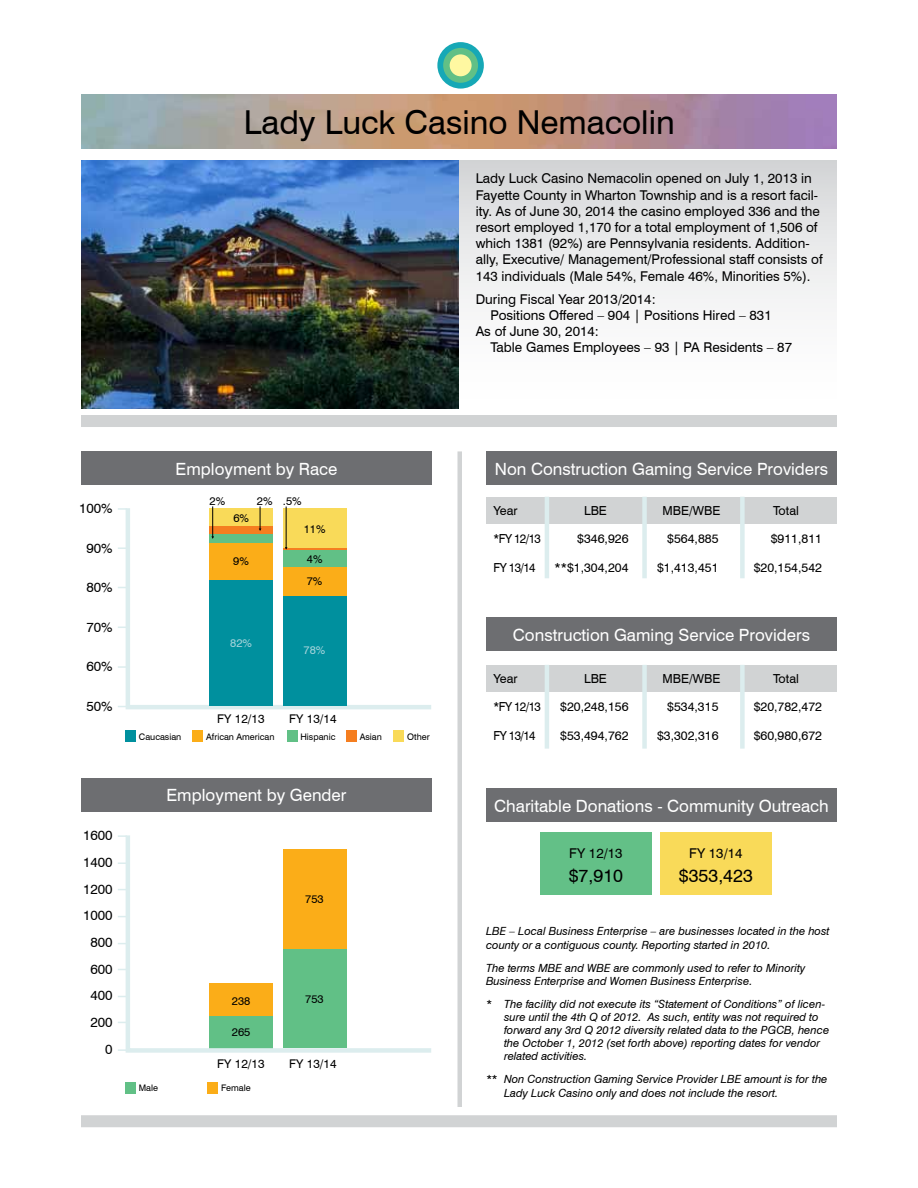
<style>
.page{position:relative;width:918px;height:1188px;background:#fff}
.page>*{position:absolute;margin:0;border:0;box-sizing:border-box;transform-origin:0 0}
.t1{font:33px "Swiss 721 BT";color:#000}
.t2{font:18px "Swiss 721 BT";color:#000}
.t3{font:16.8px "Swiss 721 BT";color:#fff}
.t4{font:13.5px/26.7px "Swiss 721 BT";color:#000}
.t5{font:12.45px "Swiss 721 BT";color:#000}
.t6{font:12.45px "Swiss 721 BT";color:#000;scale:.94 1}
.t7{font:12px "Swiss 721 BT";color:#000}
.t8{font:italic 11.25px/13.2px "Swiss 721 BT";color:#000}
.t9{font:11.25px/22.2px "Swiss 721 BT";color:#000}
.t10{font:11.25px "Swiss 721 BT";color:#a4d3da}
.t11{font:9px "Swiss 721 BT";color:#000}
</style>
<div class="page">
<img style="left:81px;top:94px;width:756px;height:54px">
<div style="left:459px;top:161px;width:378px;height:261px;background:linear-gradient(to bottom,#d8d9db,#fff)"></div>
<hr style="left:458px;top:451px;width:4px;height:656px;background:#d1d3d4">
<div style="left:81px;top:1115px;width:756px;height:12px;background:#d1d3d4"></div>
<img style="left:81px;top:161px;width:378px;height:247px">
<div style="left:486px;top:789px;width:351px;height:33px;background:#6d6e71"></div>
<div style="left:81px;top:778px;width:351px;height:34px;background:#6d6e71"></div>
<svg style="left:123px;top:835px;width:308px;height:218px"></svg>
<svg style="left:123px;top:506px;width:308px;height:204px"></svg>
<div style="left:81px;top:451px;width:351px;height:34px;background:#6d6e71"></div>
<svg style="left:118px;top:508px;width:9px;height:2px"></svg>
<svg style="left:118px;top:547px;width:9px;height:2px"></svg>
<svg style="left:118px;top:666px;width:9px;height:2px"></svg>
<div style="left:210px;top:509px;width:63px;height:17px;background:#f9da59"></div>
<div style="left:283px;top:509px;width:63px;height:40px;background:#f9da59"></div>
<div style="left:210px;top:526px;width:63px;height:9px;background:#f57e20"></div>
<svg style="left:283px;top:549px;width:63px;height:2px"></svg>
<div style="left:210px;top:579px;width:63px;height:126px;background:#00909e"></div>
<div style="left:283px;top:595px;width:63px;height:110px;background:#00909e"></div>
<div style="left:210px;top:535px;width:63px;height:8px;background:#61c086"></div>
<div style="left:283px;top:551px;width:63px;height:16px;background:#61c086"></div>
<div style="left:210px;top:543px;width:63px;height:36px;background:#fbad18"></div>
<div style="left:283px;top:567px;width:63px;height:28px;background:#fbad18"></div>
<hr style="left:212px;top:506px;width:1px;height:31px;background:#000">
<hr style="left:286px;top:507px;width:1px;height:42px;background:#000">
<svg style="left:259px;top:506px;width:2px;height:25px"></svg>
<div style="left:486px;top:665px;width:351px;height:27px;background:#d1d3d4"></div>
<div style="left:486px;top:497px;width:351px;height:27px;background:#d1d3d4"></div>
<div style="left:486px;top:618px;width:351px;height:33px;background:#6d6e71"></div>
<div style="left:486px;top:451px;width:351px;height:34px;background:#6d6e71"></div>
<hr style="left:545px;top:497px;width:4px;height:81px;background:#dcedee">
<div style="left:642px;top:497px;width:5px;height:81px;background:#dcedee"></div>
<div style="left:740px;top:497px;width:5px;height:81px;background:#dcedee"></div>
<hr style="left:545px;top:665px;width:4px;height:84px;background:#dcedee">
<div style="left:642px;top:665px;width:5px;height:84px;background:#dcedee"></div>
<div style="left:740px;top:665px;width:5px;height:84px;background:#dcedee"></div>
<div style="left:81px;top:415px;width:756px;height:12px;background:#d1d3d4"></div>
<div style="left:125px;top:1082px;width:11px;height:12px;background:#61c086"></div>
<div style="left:208px;top:1082px;width:10px;height:12px;background:#fbad18"></div>
<div style="left:125px;top:730px;width:11px;height:12px;background:#00909e"></div>
<div style="left:193px;top:730px;width:10px;height:12px;background:#fbad18"></div>
<div style="left:287px;top:730px;width:10px;height:12px;background:#61c086"></div>
<div style="left:394px;top:730px;width:10px;height:12px;background:#f9da59"></div>
<div style="left:346px;top:730px;width:11px;height:12px;background:#f57e20"></div>
<div style="left:437px;top:42px;width:47px;height:47px;background:#16a8b6;border-radius:50%"></div>
<div style="left:443px;top:48px;width:35px;height:35px;background:#61c086;border-radius:50%"></div>
<div style="left:450px;top:54px;width:22px;height:22px;background:#fff8a1;border-radius:50%"></div>
<div style="left:540px;top:832px;width:112px;height:63px;background:#63c087"></div>
<div style="left:660px;top:832px;width:111px;height:63px;background:#f9da59"></div>
<h1 class="t1" style="left:244px;top:103px;width:433px">Lady Luck Casino Nemacolin</h1>
<p class="t4" style="left:476px;top:170px;width:348px;line-height:16.2px">Lady Luck Casino Nemacolin opened on July 1, 2013 in Fayette County in Wharton Township and is a resort facil&shy;ity. As of June 30, 2014 the casino employed 336 and the resort employed 1,170 for a total employment of 1,506 of which 1381 (92%) are Pennsylvania residents. Addition&shy;ally, Executive/ Management/Professional staff consists of 143 individuals (Male 54%, Female 46%, Minorities 5%).</p>
<p class="t4" style="left:476px;top:285px;width:182px">During Fiscal Year 2013/2014:</p>
<p class="t4" style="left:491px;top:302px;width:283px">Positions Offered – 904 | Positions Hired – 831</p>
<p class="t4" style="left:476px;top:318px;width:125px">As of June 30, 2014:</p>
<p class="t4" style="left:490px;top:334px;width:303px">Table Games Employees – 93 | PA Residents – 87</p>
<p class="t4" style="left:79px;top:495px;width:35px">100%</p>
<p class="t4" style="left:86px;top:534px;width:28px">90%</p>
<p class="t4" style="left:86px;top:574px;width:28px">80%</p>
<p class="t4" style="left:86px;top:613px;width:28px">70%</p>
<p class="t4" style="left:86px;top:653px;width:28px">60%</p>
<p class="t4" style="left:86px;top:692px;width:28px">50%</p>
<p class="t4" style="left:83px;top:822px;width:31px;text-align:right">1600<br>1400<br>1200<br>1000<br>800<br>600<br>400<br>200<br>0</p>
<h3 class="t3" style="left:176px;top:458px;width:163px">Employment by Race</h3>
<p class="t9" style="left:210px;top:490px;width:17px">2%</p>
<p class="t9" style="left:257px;top:490px;width:46px">2% .5%</p>
<p class="t9" style="left:233px;top:506px;width:17px">6%</p>
<p class="t9" style="left:304px;top:518px;width:23px">11%</p>
<p class="t9" style="left:233px;top:550px;width:17px">9%</p>
<p class="t9" style="left:307px;top:548px;width:17px">4%<br>7%</p>
<p class="t10" style="left:230px;top:636px;width:23px">82%</p>
<p class="t10" style="left:304px;top:644px;width:23px">78%</p>
<p class="t7" style="left:217px;top:711px;width:49px">FY 12/13</p>
<p class="t7" style="left:289px;top:711px;width:49px">FY 13/14</p>
<p class="t11" style="left:139px;top:731px;width:44px">Caucasian</p>
<p class="t11" style="left:206px;top:731px;width:70px">African American</p>
<p class="t11" style="left:300px;top:731px;width:37px">Hispanic</p>
<p class="t11" style="left:360px;top:731px;width:24px">Asian</p>
<p class="t11" style="left:407px;top:731px;width:24px">Other</p>
<h3 class="t3" style="left:167px;top:785px;width:181px">Employment by Gender</h3>
<p class="t9" style="left:232px;top:990px;width:20px">238</p>
<p class="t9" style="left:232px;top:1021px;width:20px">265</p>
<p class="t9" style="left:305px;top:888px;width:20px">753</p>
<p class="t9" style="left:305px;top:987px;width:20px">753</p>
<p class="t7" style="left:217px;top:1057px;width:49px">FY 12/13</p>
<p class="t7" style="left:289px;top:1057px;width:49px">FY 13/14</p>
<p class="t11" style="left:139px;top:1082px;width:21px">Male</p>
<p class="t11" style="left:221px;top:1082px;width:31px">Female</p>
<h3 class="t3" style="left:495px;top:458px;width:335px">Non Construction Gaming Service Providers</h3>
<p class="t5" style="left:493px;top:503px;width:26px">Year</p>
<p class="t5" style="left:584px;top:503px;width:24px">LBE</p>
<p class="t5" style="left:663px;top:503px;width:59px">MBE/WBE</p>
<p class="t5" style="left:773px;top:503px;width:27px">Total</p>
<p class="t6" style="left:494px;top:531px;width:52px">*FY 12/13</p>
<p class="t5" style="left:577px;top:531px;width:53px">$346,926</p>
<p class="t5" style="left:667px;top:531px;width:53px">$564,885</p>
<p class="t5" style="left:771px;top:531px;width:53px">$911,811</p>
<p class="t6" style="left:494px;top:560px;width:46px">FY 13/14</p>
<p class="t5" style="left:555px;top:560px;width:75px">**$1,304,204</p>
<p class="t5" style="left:657px;top:560px;width:63px">$1,413,451</p>
<p class="t5" style="left:754px;top:560px;width:70px">$20,154,542</p>
<h3 class="t3" style="left:513px;top:625px;width:299px">Construction Gaming Service Providers</h3>
<p class="t5" style="left:494px;top:671px;width:26px">Year</p>
<p class="t5" style="left:584px;top:671px;width:24px">LBE</p>
<p class="t5" style="left:663px;top:671px;width:59px">MBE/WBE</p>
<p class="t5" style="left:773px;top:671px;width:27px">Total</p>
<p class="t6" style="left:494px;top:699px;width:52px">*FY 12/13</p>
<p class="t5" style="left:560px;top:699px;width:70px">$20,248,156</p>
<p class="t5" style="left:667px;top:699px;width:53px">$534,315</p>
<p class="t5" style="left:754px;top:699px;width:70px">$20,782,472</p>
<p class="t6" style="left:494px;top:728px;width:46px">FY 13/14</p>
<p class="t5" style="left:560px;top:728px;width:70px">$53,494,762</p>
<p class="t5" style="left:657px;top:728px;width:63px">$3,302,316</p>
<p class="t5" style="left:754px;top:728px;width:70px">$60,980,672</p>
<h3 class="t3" style="left:494px;top:796px;width:336px">Charitable Donations - Community Outreach</h3>
<p class="t4" style="left:569px;top:840px;width:55px">FY 12/13</p>
<h2 class="t2" style="left:569px;top:865px;width:56px">$7,910</h2>
<p class="t4" style="left:689px;top:840px;width:55px">FY 13/14</p>
<h2 class="t2" style="left:679px;top:865px;width:76px">$353,423</h2>
<p class="t8" style="left:486px;top:925px;width:345px">LBE – Local Business Enterprise – are businesses located in the host county or a contiguous county. Reporting started in 2010.</p>
<p class="t8" style="left:486px;top:961px;width:321px">The terms MBE and WBE are commonly used to refer to Minority<br>Business Enterprise and Women Business Enterprise.</p>
<p class="t8" style="left:504px;top:997px;width:327px;text-indent:-18px">* The facility did not execute its “Statement of Conditions” of licen&shy;sure until the 4th Q of 2012. As such, entity was not required to forward any 3rd Q 2012 diversity related data to the PGCB, hence the October 1, 2012 (set forth above) reporting dates for vendor related activities.</p>
<p class="t8" style="left:504px;top:1073px;width:325px;text-indent:-18px">** Non Construction Gaming Service Provider LBE amount is for the<br>Lady Luck Casino only and does not include the resort.</p>
</div>
